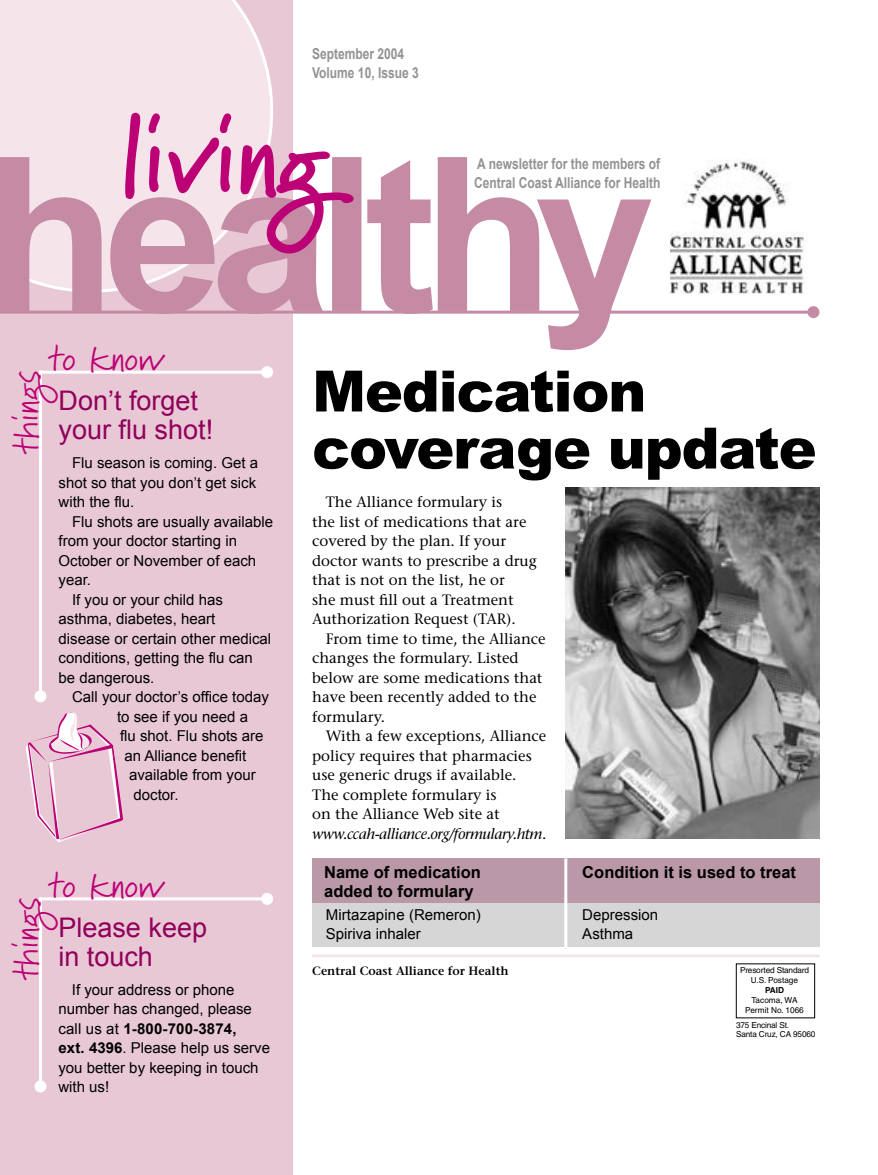
<style>
.page{position:relative;width:878px;height:1175px;background:#fff}
.page>*{position:absolute;margin:0;border:0;box-sizing:border-box;transform-origin:0 0}
.t1{font:700 109.35px "Marydale";letter-spacing:-.02em;color:#bc0075}
.t2{font:900 57px/57px "Arial";letter-spacing:-.02em;color:#000}
.t3{font:36px "Marydale";color:#bc0075}
.t4{font:27px/29.4px "Arial";color:#91005c}
.t5{font:700 16.5px "Arial";color:#000}
.t6{font:15px/19.5px "Arial";color:#000}
.t7{font:15px/19.5px "Stone Serif";color:#000}
.t8{font:700 15px/19.5px "Arial";color:#939393;scale:.8 1}
.t9{font:600 12px "Stone Serif";color:#000}
.t10{font:8.25px/9.9px "Helvetica";letter-spacing:-.02em;color:#000;text-align:center}
.t11{font:8.25px/9.9px "Helvetica";color:#000;text-align:center}
.t12{font:700 8.25px "Helvetica";color:#000}
.s1{font-weight:700}
.s2{font-style:italic}
</style>
<div class="page">
<img style="left:566px;top:487px;width:253px;height:351px">
<div style="left:312px;top:902px;width:507px;height:44px;background:#d6d6d6"></div>
<div style="left:0;top:0;width:292px;height:1174px;background:#e8c8d5"></div>
<div style="left:0;top:0;width:273px;height:157px;background:#f5e4e9"></div>
<svg style="left:651px;top:310px;width:156px;height:4px"></svg>
<div style="left:807px;top:306px;width:12px;height:12px;background:#c68ba4;border-radius:50%"></div>
<hr style="left:39px;top:370px;width:3px;height:326px;background:#fff">
<div style="left:34px;top:690px;width:12px;height:12px;background:#fff;border-radius:50%"></div>
<svg style="left:39px;top:370px;width:222px;height:4px"></svg>
<div style="left:261px;top:366px;width:12px;height:12px;background:#fff;border-radius:50%"></div>
<hr style="left:312px;top:954px;width:507px;height:3px;background:#f5e4e9">
<img style="left:670px;top:160px;width:134px;height:134px">
<div style="left:735px;top:963px;width:80px;height:55px;border:1px solid #000"></div>
<svg style="left:0;top:157px;width:651px;height:193px"></svg>
<div style="left:312px;top:858px;width:507px;height:44px;background:#ba98a7"></div>
<hr style="left:564px;top:858px;width:3px;height:90px;background:#fff">
<hr style="left:39px;top:897px;width:3px;height:189px;background:#fff">
<div style="left:34px;top:1080px;width:12px;height:12px;background:#fff;border-radius:50%"></div>
<hr style="left:39px;top:897px;width:228px;height:3px;background:#fff">
<div style="left:261px;top:892px;width:12px;height:12px;background:#fff;border-radius:50%"></div>
<svg style="left:26px;top:712px;width:98px;height:130px"></svg>
<p class="t8" style="left:312px;top:43px;width:135px">September 2004<br>Volume 10, Issue 3</p>
<h1 class="t1" style="left:118px;top:91px;width:213px">living</h1>
<p class="t8" style="left:477px;top:154px;width:230px">A newsletter for the mem bers of</p>
<p class="t8" style="left:474px;top:173px;width:234px">Central Coast Alliance for Health</p>
<h3 class="t3" style="left:48px;top:336px;width:117px">to know</h3>
<h3 class="t3" style="left:4px;top:453px;width:84px;rotate:-90deg">things</h3>
<h3 class="t4" style="left:58px;top:385px;width:156px">Don’t forget your flu shot!</h3>
<p class="t6" style="left:58px;top:453px;width:201px;text-indent:14px">Flu season is coming. Get a shot so that you don’t get sick with the flu.</p>
<p class="t6" style="left:72px;top:511px;width:202px">Flu shots are usually available</p>
<p class="t6" style="left:58px;top:531px;width:180px">from your doctor starting in</p>
<p class="t6" style="left:58px;top:550px;width:199px">October or November of each</p>
<p class="t6" style="left:58px;top:570px;width:34px">year.</p>
<p class="t6" style="left:72px;top:589px;width:152px">If you or your child has</p>
<p class="t6" style="left:58px;top:609px;width:158px">asthma, diabetes, heart</p>
<p class="t6" style="left:58px;top:628px;width:214px">disease or certain other medical</p>
<p class="t6" style="left:58px;top:648px;width:196px">conditions, getting the flu can</p>
<p class="t6" style="left:58px;top:667px;width:97px">be dangerous.</p>
<p class="t6" style="left:72px;top:687px;width:198px">Call your doctor’s office today</p>
<p class="t6" style="left:117px;top:706px;width:132px">to see if you need a</p>
<p class="t6" style="left:120px;top:726px;width:145px">flu shot. Flu shots are</p>
<p class="t6" style="left:124px;top:745px;width:123px">an Alliance benefit</p>
<p class="t6" style="left:129px;top:765px;width:128px">available from your</p>
<p class="t6" style="left:134px;top:784px;width:47px">doctor.</p>
<h3 class="t3" style="left:48px;top:863px;width:117px">to know</h3>
<h3 class="t4" style="left:58px;top:912px;width:150px">Please keep in touch</h3>
<p class="t6" style="left:58px;top:979px;width:213px;text-indent:14px">If your address or phone number has changed, please call us at <span class="s1">1-800-700-3874,<br>ext. 4396</span>. Please help us serve you better by keeping in touch with us!</p>
<h3 class="t3" style="left:4px;top:980px;width:84px;rotate:-90deg">things</h3>
<h2 class="t2" style="left:312px;top:363px;width:506px">Medication coverage update</h2>
<p class="t7" style="left:312px;top:492px;width:226px;text-indent:14px">The Alliance formulary is<br>the list of medications that are covered by the plan. If your doctor wants to prescribe a drug that is not on the list, he or<br>she must fill out a Treatment<br>Authorization Request (TAR).</p>
<p class="t7" style="left:312px;top:629px;width:235px;text-indent:14px">From time to time, the Alliance changes the formulary. Listed below are some medications that have been recently added to the formulary.</p>
<p class="t7" style="left:312px;top:726px;width:236px;text-indent:14px">With a few exceptions, Alliance policy requires that pharmacies use generic drugs if available.<br>The complete formulary is<br>on the Alliance Web site at <span class="s2">www.ccah-alliance.org/formulary.htm</span>.</p>
<p class="t5" style="left:324px;top:862px;width:158px">Name of medication</p>
<p class="t5" style="left:582px;top:862px;width:215px">Condition it is used to treat</p>
<p class="t5" style="left:324px;top:882px;width:151px">added to formulary</p>
<p class="t6" style="left:326px;top:904px;width:157px">Mirtazapine (Remeron)</p>
<p class="t6" style="left:582px;top:904px;width:77px">Depression</p>
<p class="t6" style="left:326px;top:924px;width:97px">Spiriva inhaler</p>
<p class="t6" style="left:582px;top:924px;width:52px">Asthma</p>
<p class="t9" style="left:312px;top:964px;width:198px">Central Coast Alliance for Health</p>
<p class="t10" style="left:740px;top:965px;width:71px">Presorted Standard<br>U.S. Postage</p>
<p class="t12" style="left:765px;top:985px;width:20px">PAID</p>
<p class="t11" style="left:745px;top:995px;width:60px">Tacoma, WA<br>Permit No. 1066</p>
<p class="t10" style="left:736px;top:1020px;width:81px;line-height:9px;text-align:left">375 Encinal St.<br>Santa Cruz, CA 95060</p>
</div>
